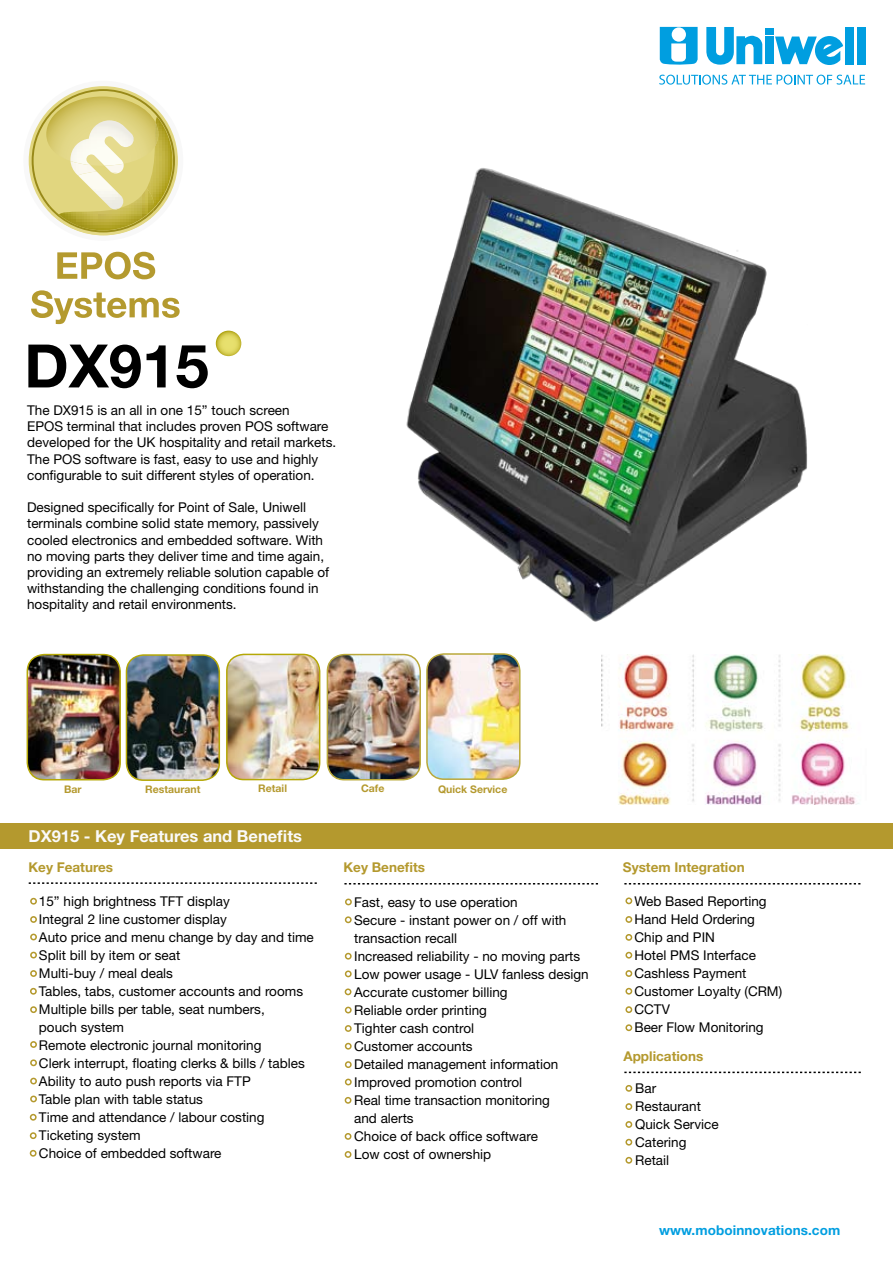
<style>
.page{position:relative;width:893px;height:1263px;background:#fff}
.page>*{position:absolute;margin:0;border:0;box-sizing:border-box;transform-origin:0 0}
.t1{font:700 60px "Helvetica Neue";color:#000}
.t2{font:700 16.5px "Helvetica Neue";color:#fafafa}
.t3{font:13.5px/18px "Helvetica Neue";color:#000}
.t4{font:700 13.5px "Helvetica Neue";color:#b4992e}
.t5{font:700 13.5px "Helvetica Neue";letter-spacing:.005em;color:#009ee0}
.t6{font:700 10.5px "Helvetica Neue";color:#b4992e}
</style>
<div class="page">
<div style="left:0;top:823px;width:893px;height:25px;background:#b4992e"></div>
<svg style="left:216px;top:331px;width:25px;height:25px"></svg>
<div style="left:345px;top:1151px;width:6px;height:7px;border:2px solid #b4992e;border-radius:50%"></div>
<div style="left:345px;top:898px;width:7px;height:7px;border:2px solid #b4992e;border-radius:50%"></div>
<div style="left:345px;top:1133px;width:6px;height:7px;border:2px solid #b4992e;border-radius:50%"></div>
<div style="left:345px;top:953px;width:7px;height:6px;border:2px solid #b4992e;border-radius:50%"></div>
<div style="left:345px;top:916px;width:7px;height:7px;border:2px solid #b4992e;border-radius:50%"></div>
<div style="left:345px;top:1097px;width:6px;height:7px;border:2px solid #b4992e;border-radius:50%"></div>
<div style="left:345px;top:970px;width:7px;height:7px;border:2px solid #b4992e;border-radius:50%"></div>
<div style="left:345px;top:1043px;width:7px;height:6px;border:2px solid #b4992e;border-radius:50%"></div>
<div style="left:345px;top:1025px;width:7px;height:7px;border:2px solid #b4992e;border-radius:50%"></div>
<div style="left:345px;top:1007px;width:7px;height:6px;border:2px solid #b4992e;border-radius:50%"></div>
<div style="left:345px;top:1078px;width:7px;height:7px;border:2px solid #b4992e;border-radius:50%"></div>
<div style="left:345px;top:1061px;width:7px;height:7px;border:2px solid #b4992e;border-radius:50%"></div>
<div style="left:345px;top:988px;width:6px;height:7px;border:2px solid #b4992e;border-radius:50%"></div>
<svg style="left:344px;top:883px;width:254px;height:1px"></svg>
<div style="left:625px;top:897px;width:7px;height:7px;border:2px solid #b4992e;border-radius:50%"></div>
<div style="left:625px;top:916px;width:7px;height:7px;border:2px solid #b4992e;border-radius:50%"></div>
<div style="left:625px;top:1024px;width:7px;height:7px;border:2px solid #b4992e;border-radius:50%"></div>
<div style="left:625px;top:1006px;width:7px;height:7px;border:2px solid #b4992e;border-radius:50%"></div>
<div style="left:625px;top:988px;width:7px;height:7px;border:2px solid #b4992e;border-radius:50%"></div>
<div style="left:625px;top:970px;width:7px;height:7px;border:2px solid #b4992e;border-radius:50%"></div>
<div style="left:625px;top:952px;width:7px;height:6px;border:2px solid #b4992e;border-radius:50%"></div>
<div style="left:625px;top:934px;width:7px;height:7px;border:2px solid #b4992e;border-radius:50%"></div>
<svg style="left:624px;top:883px;width:236px;height:1px"></svg>
<div style="left:625px;top:1157px;width:7px;height:7px;border:2px solid #b4992e;border-radius:50%"></div>
<div style="left:625px;top:1139px;width:7px;height:6px;border:2px solid #b4992e;border-radius:50%"></div>
<div style="left:625px;top:1121px;width:7px;height:7px;border:2px solid #b4992e;border-radius:50%"></div>
<div style="left:625px;top:1103px;width:7px;height:7px;border:2px solid #b4992e;border-radius:50%"></div>
<div style="left:625px;top:1085px;width:7px;height:7px;border:2px solid #b4992e;border-radius:50%"></div>
<svg style="left:624px;top:1071px;width:237px;height:2px"></svg>
<div style="left:30px;top:898px;width:7px;height:7px;border:2px solid #b4992e;border-radius:50%"></div>
<div style="left:30px;top:916px;width:7px;height:7px;border:2px solid #b4992e;border-radius:50%"></div>
<div style="left:30px;top:970px;width:7px;height:7px;border:2px solid #b4992e;border-radius:50%"></div>
<div style="left:30px;top:952px;width:7px;height:6px;border:2px solid #b4992e;border-radius:50%"></div>
<div style="left:30px;top:934px;width:7px;height:6px;border:2px solid #b4992e;border-radius:50%"></div>
<div style="left:30px;top:1059px;width:7px;height:7px;border:2px solid #b4992e;border-radius:50%"></div>
<div style="left:30px;top:1078px;width:7px;height:6px;border:2px solid #b4992e;border-radius:50%"></div>
<div style="left:30px;top:1041px;width:7px;height:7px;border:2px solid #b4992e;border-radius:50%"></div>
<div style="left:30px;top:1132px;width:7px;height:7px;border:2px solid #b4992e;border-radius:50%"></div>
<div style="left:30px;top:1006px;width:7px;height:7px;border:2px solid #b4992e;border-radius:50%"></div>
<div style="left:30px;top:1095px;width:7px;height:7px;border:2px solid #b4992e;border-radius:50%"></div>
<div style="left:30px;top:1114px;width:7px;height:7px;border:2px solid #b4992e;border-radius:50%"></div>
<div style="left:30px;top:988px;width:7px;height:7px;border:2px solid #b4992e;border-radius:50%"></div>
<svg style="left:29px;top:882px;width:288px;height:2px"></svg>
<div style="left:30px;top:1150px;width:7px;height:7px;border:2px solid #b4992e;border-radius:50%"></div>
<img style="left:427px;top:656px;width:91px;height:123px">
<div style="left:426px;top:653px;width:95px;height:127px;border:2px solid #baa93b;border-radius:17px"></div>
<img style="left:27px;top:654px;width:93px;height:126px">
<div style="left:27px;top:654px;width:94px;height:126px;border:2px solid #b5a807;border-radius:17px"></div>
<img style="left:327px;top:654px;width:93px;height:126px">
<div style="left:327px;top:654px;width:94px;height:126px;border:2px solid #baa93b;border-radius:17px"></div>
<img style="left:126px;top:655px;width:93px;height:125px">
<div style="left:126px;top:654px;width:94px;height:127px;border:2px solid #b5a807;border-radius:17px"></div>
<img style="left:227px;top:654px;width:93px;height:125px">
<div style="left:226px;top:654px;width:94px;height:126px;border:2px solid #b5a807;border-radius:17px"></div>
<svg style="left:706px;top:27px;width:56px;height:38px"></svg>
<div style="left:765px;top:37px;width:9px;height:27px;background:#009ee0"></div>
<div style="left:846px;top:27px;width:8px;height:37px;background:#009ee0"></div>
<div style="left:857px;top:27px;width:8px;height:37px;background:#009ee0"></div>
<div style="left:765px;top:28px;width:9px;height:6px;background:#009ee0"></div>
<svg style="left:775px;top:36px;width:68px;height:29px"></svg>
<svg style="left:660px;top:27px;width:38px;height:38px"></svg>
<svg style="left:659px;top:75px;width:206px;height:10px"></svg>
<img style="left:602px;top:654px;width:257px;height:150px">
<svg style="left:28px;top:86px;width:150px;height:150px"></svg>
<img style="left:70px;top:120px;width:65px;height:46px">
<svg style="left:31px;top:290px;width:149px;height:34px"></svg>
<svg style="left:57px;top:252px;width:98px;height:27px"></svg>
<img style="left:406px;top:168px;width:402px;height:454px">
<h1 class="t1" style="left:24px;top:329px;width:186px">DX915</h1>
<p class="t3" style="left:27px;top:402px;width:311px;line-height:16.2px">The DX915 is an all in one 15” touch screen<br>EPOS terminal that includes proven POS software developed for the UK hospitality and retail markets.<br>The POS software is fast, easy to use and highly configurable to suit different styles of operation.</p>
<p class="t3" style="left:27px;top:499px;width:304px;line-height:16.2px">Designed specifically for Point of Sale, Uniwell terminals combine solid state memory, passively cooled electronics and embedded software. With no moving parts they deliver time and time again, providing an extremely reliable solution capable of withstanding the challenging conditions found in hospitality and retail environments.</p>
<p class="t6" style="left:64px;top:782px;width:19px">Bar</p>
<p class="t6" style="left:145px;top:783px;width:57px">Restaurant</p>
<p class="t6" style="left:258px;top:782px;width:30px">Retail</p>
<p class="t6" style="left:361px;top:782px;width:25px">Cafe</p>
<p class="t6" style="left:438px;top:782px;width:71px">Quick Service</p>
<p class="t2" style="left:29px;top:826px;width:275px">DX915 - Key Features and Benefits</p>
<p class="t4" style="left:29px;top:859px;width:86px">Key Features</p>
<p class="t3" style="left:39px;top:892px;width:276px">15” high brightness TFT display<br>Integral 2 line customer display<br>Auto price and menu change by day and time<br>Split bill by item or seat<br>Multi-buy / meal deals<br>Tables, tabs, customer accounts and rooms<br>Multiple bills per table, seat numbers,<br>pouch system<br>Remote electronic journal monitoring<br>Clerk interrupt, floating clerks &amp; bills / tables<br>Ability to auto push reports via FTP<br>Table plan with table status<br>Time and attendance / labour costing<br>Ticketing system<br>Choice of embedded software</p>
<p class="t4" style="left:344px;top:858px;width:83px">Key Benefits</p>
<p class="t3" style="left:354px;top:893px;width:236px">Fast, easy to use operation<br>Secure - instant power on / off with transaction recall<br>Increased reliability - no moving parts<br>Low power usage - ULV fanless design<br>Accurate customer billing<br>Reliable order printing<br>Tighter cash control<br>Customer accounts<br>Detailed management information<br>Improved promotion control<br>Real time transaction monitoring<br>and alerts<br>Choice of back office software<br>Low cost of ownership</p>
<p class="t4" style="left:623px;top:859px;width:123px">System Integration</p>
<p class="t3" style="left:634px;top:892px;width:149px">Web Based Reporting<br>Hand Held Ordering<br>Chip and PIN<br>Hotel PMS Interface<br>Cashless Payment<br>Customer Loyalty (CRM)<br>CCTV<br>Beer Flow Monitoring</p>
<p class="t4" style="left:623px;top:1048px;width:81px">Applications</p>
<p class="t3" style="left:635px;top:1079px;width:85px">Bar<br>Restaurant<br>Quick Service<br>Catering<br>Retail</p>
<p class="t5" style="left:659px;top:1221px;width:183px">www.moboinnovations.com</p>
</div>
